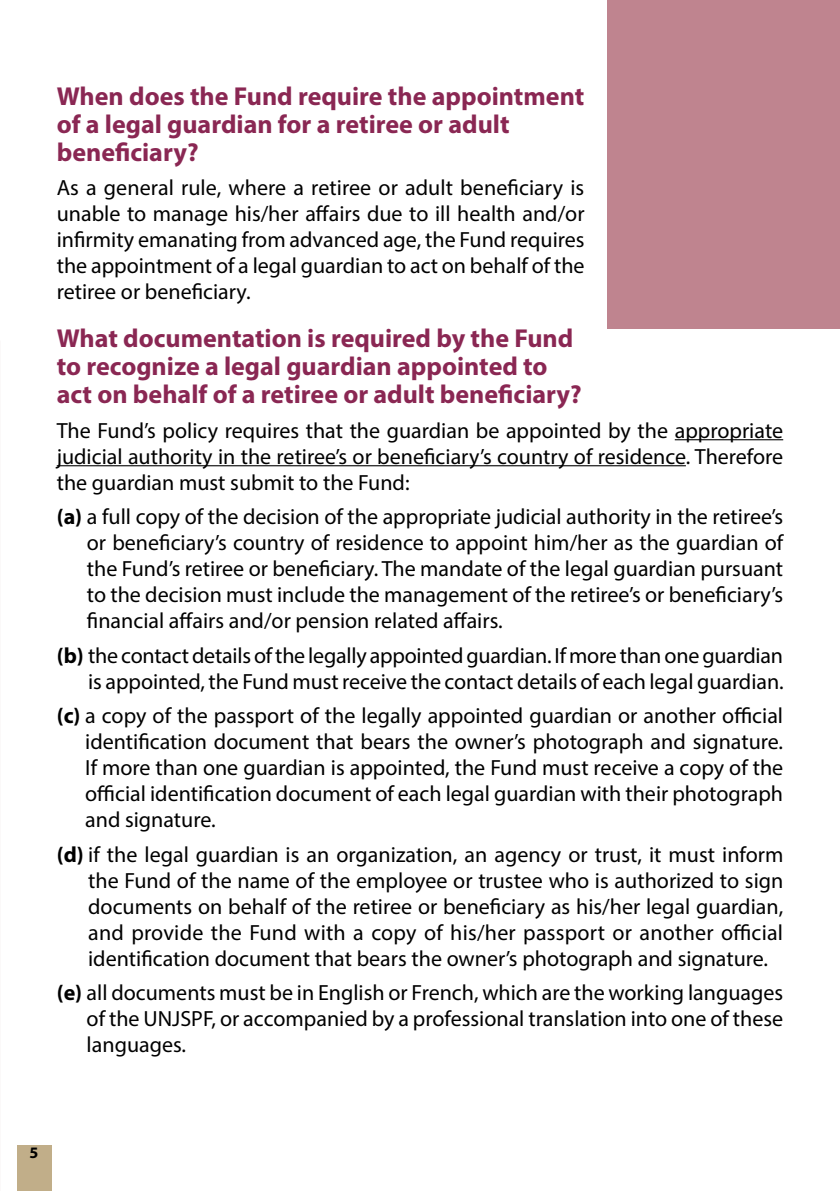
<style>
.page{position:relative;width:840px;height:1191px;background:#fff}
.page>*{position:absolute;margin:0;border:0;box-sizing:border-box;transform-origin:0 0}
.t1{font:700 26px/28px "Myriad Pro";color:#8a2753}
.t2{font:22px/26px "Myriad Pro";color:#000;text-align:justify}
.t3{font:700 16px "Myriad Pro";color:#000}
.s1{font-weight:700}
</style>
<div class="page">
<div style="left:17px;top:1145px;width:34px;height:46px;background:#c1ae89"></div>
<hr style="left:674px;top:439px;width:108px;height:1px;background:#000">
<hr style="left:57px;top:465px;width:628px;height:1px;background:#000">
<div style="left:607px;top:0;width:232px;height:329px;background:#bf848f"></div>
<p class="t1" style="left:57px;top:81px;width:528px">When does the Fund require the appointment of a legal guardian for a retiree or adult beneficiary?</p>
<p class="t2" style="left:57px;top:174px;width:529px">As a general rule, where a retiree or adult beneficiary is unable to manage his/her affairs due to ill health and/or infirmity emanating from advanced age, the Fund requires the appointment of a legal guardian to act on behalf of the retiree or beneficiary.</p>
<p class="t1" style="left:57px;top:323px;width:526px">What documentation is required by the Fund to recognize a legal guardian appointed to act on behalf of a retiree or adult beneficiary?</p>
<p class="t2" style="left:57px;top:417px;width:727px">The Fund’s policy requires that the guardian be appointed by the appropriate judicial authority in the retiree’s or beneficiary’s country of residence. Therefore the guardian must submit to the Fund:</p>
<p class="t2" style="left:87px;top:503px;width:697px;text-indent:-30px"><span class="s1">(a)</span> a full copy of the decision of the appropriate judicial authority in the retiree’s or beneficiary’s country of residence to appoint him/her as the guardian of the Fund’s retiree or beneficiary. The mandate of the legal guardian pursuant to the decision must include the management of the retiree’s or beneficiary’s financial affairs and/or pension related affairs.</p>
<p class="t2" style="left:57px;top:642px;width:728px;text-align:right"><span class="s1">(b)</span> the contact details of the legally appointed guardian. If more than one guardian is appointed, the Fund must receive the contact details of each legal guardian.</p>
<p class="t2" style="left:85px;top:702px;width:699px;text-indent:-28px"><span class="s1">(c)</span> a copy of the passport of the legally appointed guardian or another official identification document that bears the owner’s photograph and signature.<br>If more than one guardian is appointed, the Fund must receive a copy of the official identification document of each legal guardian with their photograph and signature.</p>
<p class="t2" style="left:88px;top:841px;width:696px;text-indent:-31px"><span class="s1">(d)</span> if the legal guardian is an organization, an agency or trust, it must inform the Fund of the name of the employee or trustee who is authorized to sign documents on behalf of the retiree or beneficiary as his/her legal guardian, and provide the Fund with a copy of his/her passport or another official identification document that bears the owner’s photograph and signature.</p>
<p class="t2" style="left:87px;top:979px;width:697px;text-indent:-30px"><span class="s1">(e)</span> all documents must be in English or French, which are the working languages of the UNJSPF, or accompanied by a professional translation into one of these languages.</p>
<p class="t3" style="left:30px;top:1141px;width:10px">5</p>
</div>
